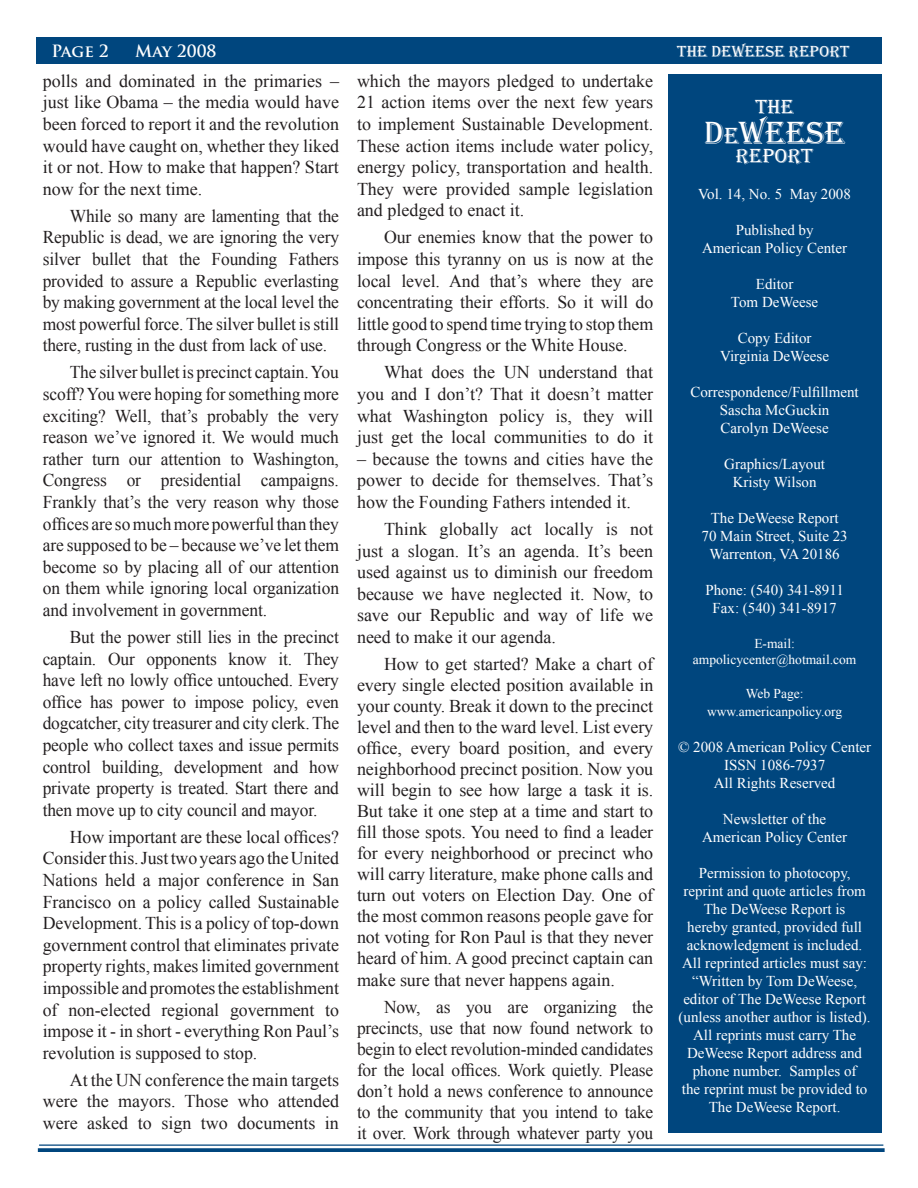
<style>
.page{position:relative;width:918px;height:1188px;background:#fff}
.page>*{position:absolute;margin:0;border:0;box-sizing:border-box;transform-origin:0 0}
.t1{font:33px "Algerian";color:#fff}
.t2{font:21px "Algerian";color:#fff}
.t3{font:18px/21.6px "Times New Roman";letter-spacing:-.005em;color:#231f20;text-align:justify}
.t4{font:16.5px "Algerian";color:#fff}
.t5{font:700 16.5px "Trajan Pro";color:#fff}
.t6{font:15px/18px "Times New Roman";color:#fff;text-align:center}
.t7{font:13.5px/16.2px "Times New Roman";color:#fff;text-align:center}
.s1{font-size:24px}
</style>
<div class="page">
<hr style="left:40px;top:1145px;width:843px;height:1px;background:#00467e">
<svg style="left:40px;top:1148px;width:843px;height:4px;background:#0f5185"></svg>
<div style="left:36px;top:38px;width:846px;height:26px;background:#00467e"></div>
<div style="left:668px;top:74px;width:213px;height:1059px;background:#00467e"></div>
<p class="t5" style="left:51px;top:41px;width:44px">Page</p>
<p class="t5" style="left:135px;top:41px;width:83px">May 2008</p>
<p class="t4" style="left:677px;top:43px;width:164px">THE DEWEESE REPORT</p>
<p class="t3" style="left:43px;top:70px;width:298px">polls and dominated in the primaries – just like Obama – the media would have been forced to report it and the revolution would have caught on, whether they liked it or not. How to make that happen? Start now for the next time.</p>
<p class="t3" style="left:43px;top:205px;width:298px;text-indent:27px">While so many are lamenting that the Republic is dead, we are ignoring the very silver bullet that the Founding Fathers provided to assure a Republic everlasting by making government at the local level the most powerful force. The silver bullet is still there, rusting in the dust from lack of use.</p>
<p class="t3" style="left:43px;top:361px;width:298px;text-indent:27px">The silver bullet is precinct captain. You scoff? You were hoping for something more exciting? Well, that’s probably the very reason we’ve ignored it. We would much rather turn our attention to Washington, Congress or presidential campaigns.<br>Frankly that’s the very reason why those offices are so much more powerful than they are supposed to be – because we’ve let them become so by placing all of our attention on them while ignoring local organization and involvement in government.</p>
<p class="t3" style="left:43px;top:626px;width:298px;text-indent:27px">But the power still lies in the precinct captain. Our opponents know it. They have left no lowly office untouched. Every office has power to impose policy, even dogcatcher, city treasurer and city clerk. The people who collect taxes and issue permits control building, development and how private property is treated. Start there and then move up to city council and mayor.</p>
<p class="t3" style="left:43px;top:826px;width:298px;text-indent:27px">How important are these local offices?<br>Consider this. Just two years ago the United Nations held a major conference in San Francisco on a policy called Sustainable Development. This is a policy of top-down government control that eliminates private property rights, makes limited government impossible and promotes the establishment of non-elected regional government to impose it - in short - everything Ron Paul’s revolution is supposed to stop.</p>
<p class="t3" style="left:43px;top:1069px;width:298px;text-indent:27px">At the UN conference the main targets were the mayors. Those who attended were asked to sign two documents in</p>
<p class="t3" style="left:357px;top:70px;width:298px">which the mayors pledged to undertake 21 action items over the next few years to implement Sustainable Development.<br>These action items include water policy, energy policy, transportation and health.<br>They were provided sample legislation and pledged to enact it.</p>
<p class="t3" style="left:357px;top:226px;width:298px;text-indent:27px">Our enemies know that the power to impose this tyranny on us is now at the local level. And that’s where they are concentrating their efforts. So it will do little good to spend time trying to stop them through Congress or the White House.</p>
<p class="t3" style="left:357px;top:361px;width:298px;text-indent:27px">What does the UN understand that you and I don’t? That it doesn’t matter what Washington policy is, they will just get the local communities to do it</p>
<p class="t3" style="left:357px;top:448px;width:298px">– because the towns and cities have the power to decide for themselves. That’s how the Founding Fathers intended it.</p>
<p class="t3" style="left:357px;top:518px;width:298px;text-indent:27px">Think globally act locally is not just a slogan. It’s an agenda. It’s been used against us to diminish our freedom because we have neglected it. Now, to save our Republic and way of life we need to make it our agenda.</p>
<p class="t3" style="left:357px;top:653px;width:298px;line-height:21px;text-indent:27px">How to get started? Make a chart of every single elected position available in your county. Break it down to the precinct level and then to the ward level. List every office, every board position, and every neighborhood precinct position. Now you will begin to see how large a task it is.<br>But take it one step at a time and start to fill those spots. You need to find a leader for every neighborhood or precinct who will carry literature, make phone calls and turn out voters on Election Day. One of the most common reasons people gave for not voting for Ron Paul is that they never heard of him. A good precinct captain can make sure that never happens again.</p>
<p class="t3" style="left:357px;top:996px;width:298px;line-height:21px;text-indent:27px">Now, as you are organizing the precincts, use that now found network to begin to elect revolution-minded candidates for the local offices. Work quietly. Please don’t hold a news conference to announce to the community that you intend to take it over. Work through whatever party you</p>
<p class="t2" style="left:755px;top:95px;width:40px">THE</p>
<h1 class="t1" style="left:704px;top:115px;width:142px">D<span class="s1">E</span>WEESE</h1>
<p class="t2" style="left:736px;top:145px;width:66px">REPORT</p>
<p class="t6" style="left:698px;top:185px;width:154px">Vol. 14, No. 5 May 2008</p>
<p class="t6" style="left:702px;top:221px;width:146px">Published by<br>American Policy Center</p>
<p class="t6" style="left:731px;top:275px;width:89px">Editor<br>Tom DeWeese</p>
<p class="t6" style="left:720px;top:329px;width:110px">Copy Editor<br>Virginia DeWeese</p>
<p class="t6" style="left:690px;top:383px;width:170px">Correspondence/Fulfillment<br>Sascha McGuckin<br>Carolyn DeWeese</p>
<p class="t6" style="left:724px;top:455px;width:102px">Graphics/Layout<br>Kristy Wilson</p>
<p class="t6" style="left:702px;top:509px;width:148px">The DeWeese Report<br>70 Main Street, Suite 23<br>Warrenton, VA 20186</p>
<p class="t6" style="left:705px;top:581px;width:140px">Phone: (540) 341-8911<br>Fax: (540) 341-8917</p>
<p class="t7" style="left:693px;top:635px;width:165px">E-mail: ampolicycenter@hotmail.com</p>
<p class="t7" style="left:707px;top:684px;width:137px;line-height:18px">Web Page: www.americanpolicy.org</p>
<p class="t6" style="left:678px;top:738px;width:195px">© 2008 American Policy Center<br>ISSN 1086-7937<br>All Rights Reserved</p>
<p class="t6" style="left:702px;top:810px;width:146px">Newsletter of the<br>American Policy Center</p>
<p class="t6" style="left:679px;top:864px;width:194px">Permission to photocopy, reprint and quote articles from<br>The DeWeese Report is<br>hereby granted, provided full acknowledgment is included.<br>All reprinted articles must say: “Written by Tom DeWeese, editor of The DeWeese Report (unless another author is listed).<br>All reprints must carry The<br>DeWeese Report address and phone number. Samples of<br>the reprint must be provided to<br>The DeWeese Report.</p>
</div>
